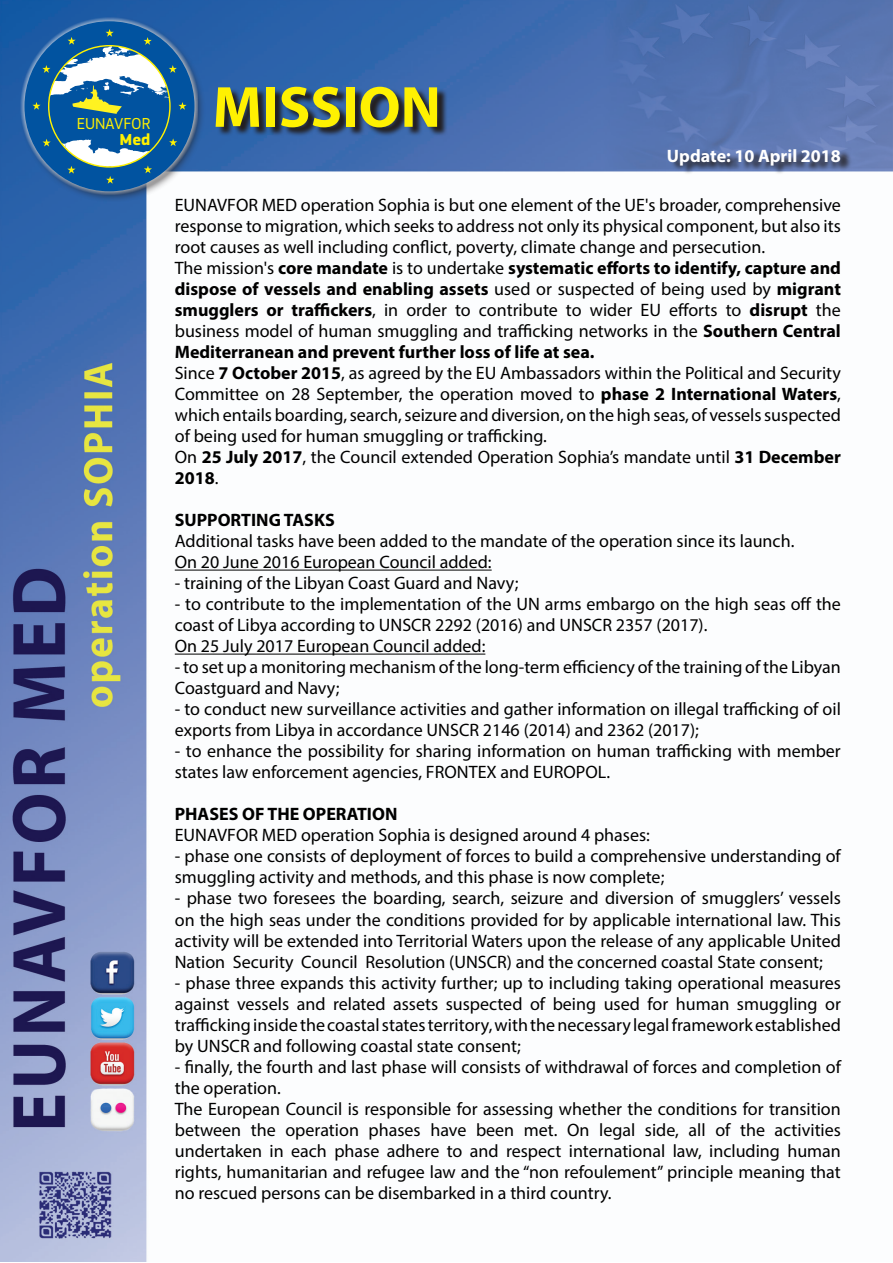
<style>
.page{position:relative;width:893px;height:1263px;background:#fff}
.page>*{position:absolute;margin:0;border:0;box-sizing:border-box;transform-origin:0 0}
.t1{font:700 58.5px "Myriad Pro";color:#fff101}
.t2{font:18px/21px "Myriad Pro";color:#000}
.t3{font:700 18px "Myriad Pro";color:#000}
.t4{font:700 18px "Myriad Pro";color:#fff}
.t5{font:16.5px "PF Square Sans Pro";color:#fff101}
.t6{font:700 16.5px "PF Square Sans Pro";color:#fff101}
.s1{font-weight:700}
</style>
<div class="page">
<img style="left:0;top:0;width:893px;height:1262px">
<div style="left:20px;top:17px;width:186px;height:185px;background:#231f20;opacity:.75"></div>
<svg style="left:21px;top:17px;width:177px;height:178px;background:#4d78ae"></svg>
<div style="left:24px;top:21px;width:171px;height:170px;background:#0153a0;border-radius:50%"></div>
<svg style="left:43px;top:139px;width:117px;height:45px"></svg>
<svg style="left:169px;top:138px;width:8px;height:8px"></svg>
<svg style="left:32px;top:29px;width:155px;height:85px"></svg>
<svg style="left:217px;top:88px;width:231px;height:49px;background:#2d476f"></svg>
<svg style="left:671px;top:149px;width:181px;height:26px;background:#6a7aa1"></svg>
<hr style="left:175px;top:570px;width:317px;height:1px;background:#000">
<hr style="left:175px;top:654px;width:310px;height:1px;background:#000">
<p class="t5" style="left:77px;top:114px;width:75px">EUNAVFOR</p>
<p class="t6" style="left:120px;top:129px;width:32px">Med</p>
<h1 class="t1" style="left:213px;top:69px;width:230px">MISSION</h1>
<p class="t4" style="left:667px;top:145px;width:175px">Update: 10 April 2018</p>
<p class="t2" style="left:175px;top:194px;width:668px">EUNAVFOR MED operation Sophia is but one element of the UE's broader, comprehensive response to migration, which seeks to address not only its physical component, but also its root causes as well including conflict, poverty, climate change and persecution.<br>The mission's <span class="s1">core mandate</span> is to undertake <span class="s1">systematic efforts to identify, capture and dispose of vessels and enabling assets</span> used or suspected of being used by <span class="s1">migrant smugglers or traffickers</span>, in order to contribute to wider EU efforts to <span class="s1">disrupt</span> the business model of human smuggling and trafficking networks in the <span class="s1">Southern Central Mediterranean and prevent further loss of life at sea.<br></span>Since <span class="s1">7 October 2015</span>, as agreed by the EU Ambassadors within the Political and Security Committee on 28 September, the operation moved to <span class="s1">phase 2 International Waters</span>, which entails boarding, search, seizure and diversion, on the high seas, of vessels suspected of being used for human smuggling or trafficking.<br>On <span class="s1">25 July 2017</span>, the Council extended Operation Sophia’s mandate until <span class="s1">31 December 2018</span>.</p>
<p class="t3" style="left:175px;top:508px;width:161px">SUPPORTING TASKS</p>
<p class="t2" style="left:175px;top:530px;width:621px">Additional tasks have been added to the mandate of the operation since its launch.<br>On 20 June 2016 European Council added:</p>
<p class="t2" style="left:175px;top:572px;width:345px">- training of the Libyan Coast Guard and Navy;</p>
<p class="t2" style="left:175px;top:593px;width:668px">- to contribute to the implementation of the UN arms embargo on the high seas off the coast of Libya according to UNSCR 2292 (2016) and UNSCR 2357 (2017).<br>On 25 July 2017 European Council added:</p>
<p class="t2" style="left:175px;top:657px;width:668px">- to set up a monitoring mechanism of the long-term efficiency of the training of the Libyan<br>Coastguard and Navy;</p>
<p class="t2" style="left:175px;top:699px;width:668px">- to conduct new surveillance activities and gather information on illegal trafficking of oil exports from Libya in accordance UNSCR 2146 (2014) and 2362 (2017);</p>
<p class="t2" style="left:175px;top:741px;width:668px">- to enhance the possibility for sharing information on human trafficking with member states law enforcement agencies, FRONTEX and EUROPOL.</p>
<p class="t3" style="left:175px;top:803px;width:224px">PHASES OF THE OPERATION</p>
<p class="t2" style="left:175px;top:825px;width:477px">EUNAVFOR MED operation Sophia is designed around 4 phases:</p>
<p class="t2" style="left:175px;top:846px;width:668px">- phase one consists of deployment of forces to build a comprehensive understanding of smuggling activity and methods, and this phase is now complete;</p>
<p class="t2" style="left:175px;top:888px;width:668px;text-align:justify">- phase two foresees the boarding, search, seizure and diversion of smugglers’ vessels on the high seas under the conditions provided for by applicable international law. This activity will be extended into Territorial Waters upon the release of any applicable United Nation Security Council Resolution (UNSCR) and the concerned coastal State consent;</p>
<p class="t2" style="left:175px;top:972px;width:668px;text-align:justify">- phase three expands this activity further; up to including taking operational measures against vessels and related assets suspected of being used for human smuggling or trafficking inside the coastal states territory, with the necessary legal framework established by UNSCR and following coastal state consent;</p>
<p class="t2" style="left:175px;top:1056px;width:668px">- finally, the fourth and last phase will consists of withdrawal of forces and completion of the operation.<br>The European Council is responsible for assessing whether the conditions for transition between the operation phases have been met. On legal side, all of the activities undertaken in each phase adhere to and respect international law, including human rights, humanitarian and refugee law and the “non refoulement” principle meaning that no rescued persons can be disembarked in a third country.</p>
</div>
